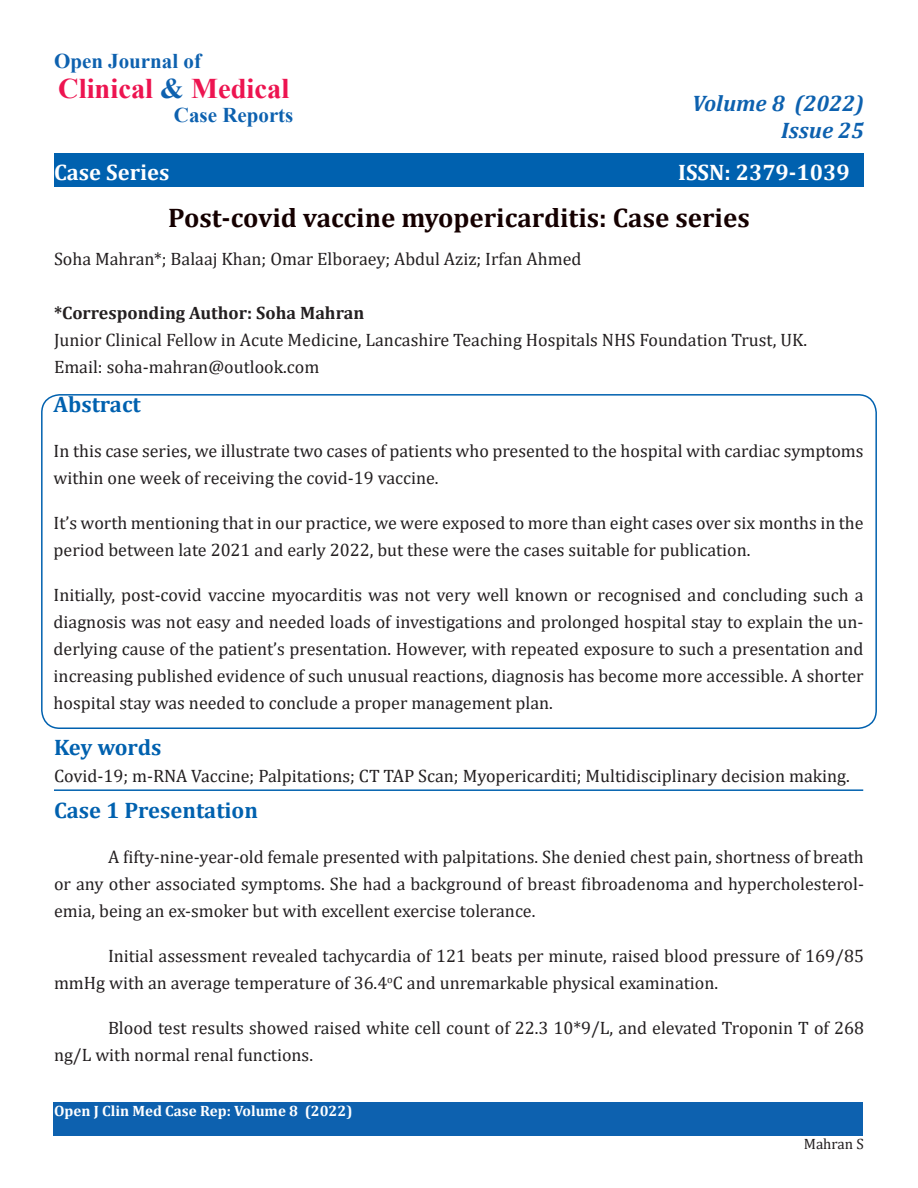
<style>
.page{position:relative;width:918px;height:1188px;background:#fff}
.page>*{position:absolute;margin:0;border:0;box-sizing:border-box;transform-origin:0 0}
.t1{font:700 28.5px "Times New Roman";color:#ed1450}
.t2{font:700 27px "Cambria";color:#150000}
.t3{font:700 22.5px "Cambria";color:#0061af}
.t4{font:700 22.5px "Cambria";color:#fff}
.t5{font:italic 700 22.5px "Cambria";color:#0d61af}
.t6{font:700 21px "Times New Roman";color:#0d61af}
.t7{font:18px/27px "Cambria";color:#231f20}
.t8{font:700 18px "Cambria";color:#231f20}
.t9{font:700 15px "Cambria";color:#fff}
.t10{font:15px "Cambria";color:#231f20}
.s1{color:#0d61af}
</style>
<div class="page">
<div style="left:54px;top:153px;width:810px;height:34px;background:#0061af"></div>
<div style="left:53px;top:1102px;width:810px;height:34px;background:#0d61af"></div>
<div style="left:41px;top:394px;width:836px;height:335px;border:2px solid #0061af;border-radius:18px"></div>
<hr style="left:54px;top:789px;width:809px;height:2px;background:#0061af">
<p class="t6" style="left:54px;top:46px;width:149px">Open Journal of</p>
<p class="t1" style="left:58px;top:68px;width:233px">Clinical <span class="s1">&amp;</span> Medical</p>
<p class="t6" style="left:174px;top:100px;width:121px">Case Reports</p>
<p class="t4" style="left:54px;top:156px;width:117px">Case Series</p>
<p class="t5" style="left:692px;top:88px;width:173px">Volume 8 (2022)</p>
<p class="t5" style="left:781px;top:115px;width:84px">Issue 25</p>
<p class="t4" style="left:678px;top:156px;width:173px">ISSN: 2379-1039</p>
<p class="t2" style="left:168px;top:198px;width:583px">Post-covid vaccine myopericarditis: Case series</p>
<p class="t7" style="left:54px;top:245px;width:529px">Soha Mahran*; Balaaj Khan; Omar Elboraey; Abdul Aziz; Irfan Ahmed</p>
<p class="t8" style="left:54px;top:300px;width:312px">*Corresponding Author: Soha Mahran</p>
<p class="t7" style="left:54px;top:326px;width:755px">Junior Clinical Fellow in Acute Medicine, Lancashire Teaching Hospitals NHS Foundation Trust, UK.</p>
<p class="t7" style="left:54px;top:353px;width:267px">Email: soha-mahran@outlook.com</p>
<p class="t3" style="left:54px;top:388px;width:89px">Abstract</p>
<p class="t7" style="left:54px;top:437px;width:812px">In this case series, we illustrate two cases of patients who presented to the hospital with cardiac symptoms within one week of receiving the covid-19 vaccine.</p>
<p class="t7" style="left:54px;top:509px;width:812px">It’s worth mentioning that in our practice, we were exposed to more than eight cases over six months in the period between late 2021 and early 2022, but these were the cases suitable for publication.</p>
<p class="t7" style="left:54px;top:581px;width:811px;text-align:justify">Initially, post-covid vaccine myocarditis was not very well known or recognised and concluding such a diagnosis was not easy and needed loads of investigations and prolonged hospital stay to explain the un&shy;derlying cause of the patient’s presentation. However, with repeated exposure to such a presentation and increasing published evidence of such unusual reactions, diagnosis has become more accessible. A shorter hospital stay was needed to conclude a proper management plan.</p>
<p class="t3" style="left:54px;top:731px;width:109px">Key words</p>
<p class="t7" style="left:54px;top:762px;width:797px">Covid-19; m-RNA Vaccine; Palpitations; CT TAP Scan; Myopericarditi; Multidisciplinary decision making.</p>
<p class="t3" style="left:54px;top:794px;width:206px">Case 1 Presentation</p>
<p class="t7" style="left:54px;top:843px;width:811px;text-align:justify;text-indent:54px">A fifty-nine-year-old female presented with palpitations. She denied chest pain, shortness of breath or any other associated symptoms. She had a background of breast fibroadenoma and hypercholesterol&shy;emia, being an ex-smoker but with excellent exercise tolerance.</p>
<p class="t7" style="left:54px;top:942px;width:811px;text-indent:54px">Initial assessment revealed tachycardia of 121 beats per minute, raised blood pressure of 169/85 mmHg with an average temperature of 36.4<sup>o</sup>C and unremarkable physical examination.</p>
<p class="t7" style="left:54px;top:1014px;width:812px;text-indent:54px">Blood test results showed raised white cell count of 22.3 10*9/L, and elevated Troponin T of 268 ng/L with normal renal functions.</p>
<p class="t9" style="left:54px;top:1100px;width:300px">Open J Clin Med Case Rep: Volume 8 (2022)</p>
<p class="t10" style="left:804px;top:1135px;width:62px">Mahran S</p>
</div>
